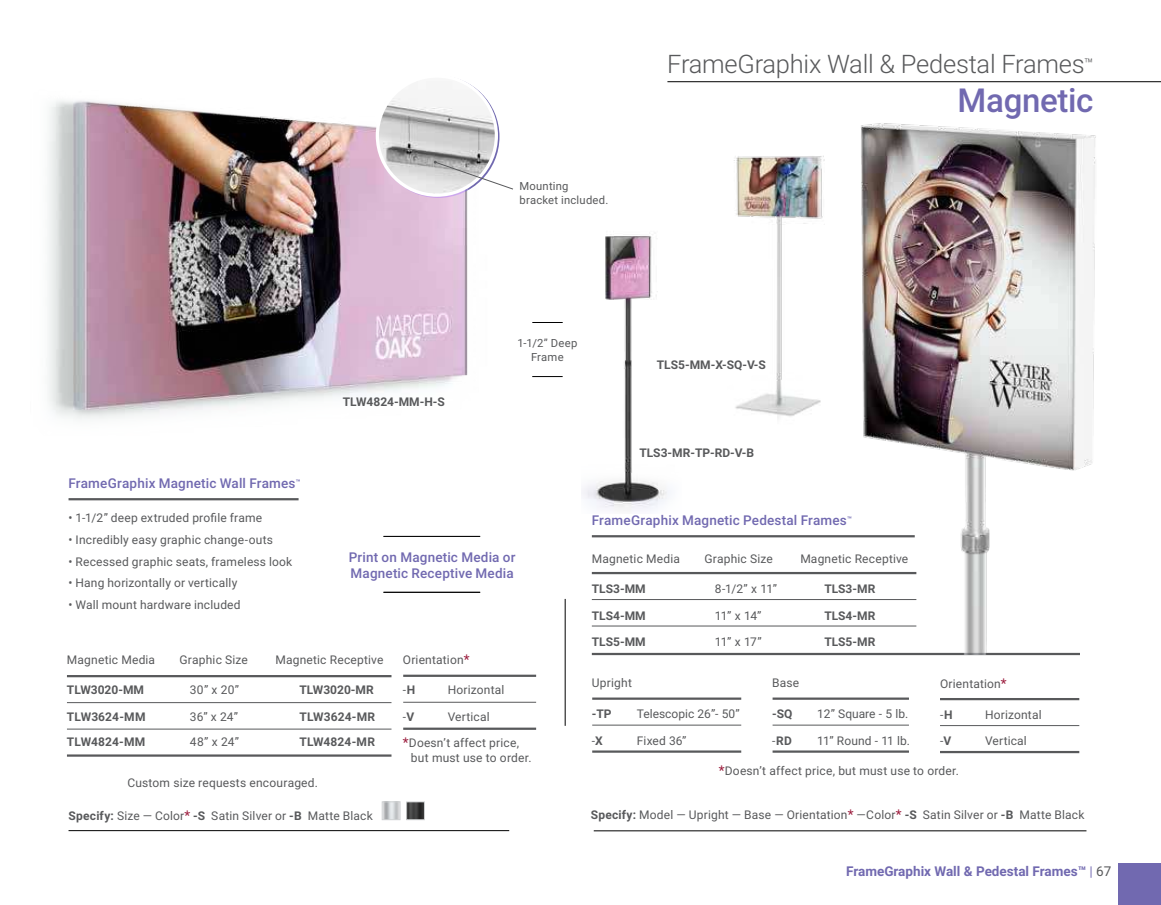
<style>
.page{position:relative;width:1161px;height:905px;background:#fff}
.page>*{position:absolute;margin:0;border:0;box-sizing:border-box;transform-origin:0 0}
.t1{font:500 33px "Roboto";letter-spacing:-.01em;color:#7169b0}
.t2{font:300 25.5px "Roboto";letter-spacing:-.01em;color:#58595b}
.t3{font:500 13.5px/16.2px "Roboto";letter-spacing:.01em;color:#7169b0}
.t4{font:700 13.5px "Roboto";color:#7169b0}
.t5{font:12px/15px "Roboto";letter-spacing:.015em;color:#58595b}
.t6{font:700 12px "Roboto";color:#58595b}
.t7{font:11.25px/14.1px "Roboto";letter-spacing:.02em;color:#58595b;text-align:center}
.s1{font-weight:700}
.s2{font-size:13.5px;color:#9b1b3c}
.s3{font-weight:400}
.s4{color:#8d85c0}
.s5{font-weight:400;color:#58595b}
</style>
<div class="page">
<img style="left:48px;top:83px;width:440px;height:337px">
<img style="left:784px;top:123px;width:312px;height:530px">
<div style="left:1119px;top:863px;width:42px;height:41px;background:#7169b0"></div>
<hr style="left:667px;top:81px;width:494px;height:1px;background:#000">
<hr style="left:69px;top:830px;width:440px;height:1px;background:#000">
<img style="left:384px;top:803px;width:14px;height:15px">
<div style="left:382px;top:801px;width:18px;height:19px;border:1px solid #d1d3d4"></div>
<img style="left:408px;top:803px;width:15px;height:15px">
<div style="left:406px;top:801px;width:19px;height:19px;border:1px solid #d1d3d4"></div>
<hr style="left:69px;top:498px;width:230px;height:2px;background:#58595b">
<hr style="left:383px;top:536px;width:97px;height:1px;background:#000">
<hr style="left:383px;top:592px;width:97px;height:1px;background:#000">
<hr style="left:594px;top:830px;width:492px;height:1px;background:#000">
<img style="left:734px;top:149px;width:90px;height:284px">
<img style="left:582px;top:236px;width:87px;height:274px">
<hr style="left:565px;top:599px;width:1px;height:126px;background:#000">
<hr style="left:532px;top:376px;width:31px;height:1px;background:#000">
<hr style="left:532px;top:322px;width:31px;height:1px;background:#000">
<hr style="left:67px;top:675px;width:325px;height:2px;background:#58595b">
<hr style="left:67px;top:702px;width:325px;height:1px;background:#58595b">
<hr style="left:67px;top:728px;width:325px;height:1px;background:#58595b">
<hr style="left:67px;top:754px;width:325px;height:2px;background:#58595b">
<hr style="left:592px;top:535px;width:323px;height:2px;background:#58595b">
<hr style="left:592px;top:572px;width:324px;height:2px;background:#58595b">
<hr style="left:592px;top:599px;width:324px;height:1px;background:#58595b">
<hr style="left:592px;top:625px;width:324px;height:1px;background:#58595b">
<hr style="left:403px;top:674px;width:133px;height:3px;background:#58595b">
<hr style="left:403px;top:701px;width:133px;height:1px;background:#58595b">
<hr style="left:403px;top:727px;width:133px;height:2px;background:#58595b">
<hr style="left:592px;top:697px;width:149px;height:2px;background:#58595b">
<hr style="left:592px;top:724px;width:149px;height:1px;background:#58595b">
<hr style="left:592px;top:750px;width:149px;height:2px;background:#58595b">
<hr style="left:773px;top:697px;width:136px;height:2px;background:#58595b">
<hr style="left:773px;top:724px;width:136px;height:1px;background:#58595b">
<hr style="left:773px;top:750px;width:136px;height:2px;background:#58595b">
<img style="left:377px;top:76px;width:119px;height:119px;border-radius:60px">
<div style="left:376px;top:74px;width:122px;height:123px;border:3px solid #fff;border-radius:50%"></div>
<svg style="left:434px;top:160px;width:79px;height:30px"></svg>
<hr style="left:940px;top:698px;width:139px;height:2px;background:#58595b">
<hr style="left:940px;top:725px;width:139px;height:1px;background:#58595b">
<hr style="left:940px;top:751px;width:139px;height:2px;background:#58595b">
<hr style="left:592px;top:653px;width:488px;height:2px;background:#58595b">
<p class="t7" style="left:519px;top:180px;width:90px;text-align:left">Mounting bracket included.</p>
<h2 class="t2" style="left:667px;top:54px;width:428px">FrameGraphix Wall &amp; Pedestal Frames<sup>™</sup></h2>
<h1 class="t1" style="left:958px;top:88px;width:137px">Magnetic</h1>
<p class="t3" style="left:69px;top:476px;width:234px">FrameGraphix Magnetic Wall Frames<sup>™</sup></p>
<p class="t5" style="left:69px;top:511px;width:195px">• 1-1/2” deep extruded profile frame</p>
<p class="t5" style="left:69px;top:533px;width:206px">• Incredibly easy graphic change-outs</p>
<p class="t5" style="left:69px;top:555px;width:225px">• Recessed graphic seats, frameless look</p>
<p class="t5" style="left:69px;top:576px;width:170px">• Hang horizontally or vertically</p>
<p class="t5" style="left:69px;top:598px;width:174px">• Wall mount hardware included</p>
<p class="t6" style="left:343px;top:396px;width:104px">TLW4824-MM-H-S</p>
<p class="t7" style="left:517px;top:337px;width:61px">1-1/2” Deep<br>Frame</p>
<p class="t6" style="left:657px;top:359px;width:111px">TLS5-MM-X-SQ-V-S</p>
<p class="t6" style="left:639px;top:447px;width:116px">TLS3-MR-TP-RD-V-B</p>
<p class="t3" style="left:349px;top:550px;width:168px">Print on Magnetic Media or<br>Magnetic Receptive Media</p>
<p class="t3" style="left:592px;top:513px;width:262px">FrameGraphix Magnetic Pedestal Frames<sup>™</sup></p>
<p class="t5" style="left:592px;top:551px;width:90px">Magnetic Media</p>
<p class="t5" style="left:704px;top:551px;width:70px">Graphic Size</p>
<p class="t5" style="left:800px;top:551px;width:109px">Magnetic Receptive</p>
<p class="t6" style="left:592px;top:584px;width:55px">TLS3-MM</p>
<p class="t5" style="left:715px;top:582px;width:64px">8-1/2” x 11”</p>
<p class="t6" style="left:824px;top:584px;width:53px">TLS3-MR</p>
<p class="t6" style="left:592px;top:610px;width:55px">TLS4-MM</p>
<p class="t5" style="left:715px;top:609px;width:48px">11” x 14”</p>
<p class="t6" style="left:824px;top:610px;width:53px">TLS4-MR</p>
<p class="t6" style="left:592px;top:637px;width:55px">TLS5-MM</p>
<p class="t5" style="left:715px;top:635px;width:48px">11” x 17”</p>
<p class="t6" style="left:824px;top:637px;width:53px">TLS5-MR</p>
<p class="t5" style="left:67px;top:652px;width:90px">Magnetic Media</p>
<p class="t5" style="left:179px;top:652px;width:70px">Graphic Size</p>
<p class="t5" style="left:275px;top:652px;width:109px">Magnetic Receptive</p>
<p class="t6" style="left:67px;top:685px;width:79px">TLW3020-MM</p>
<p class="t5" style="left:190px;top:683px;width:51px">30” x 20”</p>
<p class="t6" style="left:299px;top:685px;width:76px">TLW3020-MR</p>
<p class="t6" style="left:67px;top:711px;width:80px">TLW3624-MM</p>
<p class="t5" style="left:190px;top:710px;width:50px">36” x 24”</p>
<p class="t6" style="left:299px;top:711px;width:77px">TLW3624-MR</p>
<p class="t6" style="left:67px;top:736px;width:80px">TLW4824-MM</p>
<p class="t5" style="left:190px;top:735px;width:51px">48” x 24”</p>
<p class="t6" style="left:299px;top:736px;width:77px">TLW4824-MR</p>
<p class="t5" style="left:127px;top:776px;width:192px">Custom size requests encouraged.</p>
<p class="t5" style="left:69px;top:809px;width:306px"><span class="s1">Specify:</span> Size — Color<span class="s2">*</span> <span class="s1">-S</span> Satin Silver or <span class="s1">-B</span> Matte Black</p>
<p class="t5" style="left:403px;top:652px;width:68px">Orientation<span class="s2">*</span></p>
<p class="t5" style="left:403px;top:683px;width:14px">-<span class="s1">H</span></p>
<p class="t5" style="left:448px;top:683px;width:58px">Horizontal</p>
<p class="t5" style="left:403px;top:710px;width:13px">-<span class="s1">V</span></p>
<p class="t5" style="left:448px;top:710px;width:43px">Vertical</p>
<p class="t5" style="left:411px;top:736px;width:122px;text-indent:-8px"><span class="s2">*</span>Doesn’t affect price, but must use to order.</p>
<p class="t5" style="left:592px;top:676px;width:42px">Upright</p>
<p class="t6" style="left:592px;top:709px;width:21px">-TP</p>
<p class="t5" style="left:637px;top:707px;width:104px">Telescopic 26”- 50”</p>
<p class="t5" style="left:592px;top:734px;width:13px">-<span class="s1">X</span></p>
<p class="t5" style="left:637px;top:734px;width:51px">Fixed 36”</p>
<p class="t5" style="left:772px;top:676px;width:28px">Base</p>
<p class="t6" style="left:772px;top:709px;width:22px">-SQ</p>
<p class="t5" style="left:817px;top:707px;width:93px">12” Square - 5 lb.</p>
<p class="t6" style="left:772px;top:735px;width:21px"><span class="s3">-</span>RD</p>
<p class="t5" style="left:817px;top:734px;width:94px">11” Round - 11 lb.</p>
<p class="t5" style="left:940px;top:677px;width:68px">Orientation<span class="s2">*</span></p>
<p class="t5" style="left:940px;top:708px;width:14px">-<span class="s1">H</span></p>
<p class="t5" style="left:985px;top:708px;width:58px">Horizontal</p>
<p class="t5" style="left:940px;top:734px;width:13px">-<span class="s1">V</span></p>
<p class="t5" style="left:985px;top:734px;width:43px">Vertical</p>
<p class="t5" style="left:719px;top:763px;width:242px"><span class="s2">*</span>Doesn’t affect price, but must use to order.</p>
<p class="t5" style="left:591px;top:808px;width:495px"><span class="s1">Specify:</span> Model — Upright — Base — Orientation<span class="s2">*</span> —Color<span class="s2">*</span> <span class="s1">-S</span> Satin Silver or <span class="s1">-B</span> Matte Black</p>
<p class="t4" style="left:846px;top:865px;width:267px">FrameGraphix Wall &amp; Pedestal Frames™ <span class="s4">|</span> <span class="s5">67</span></p>
</div>
